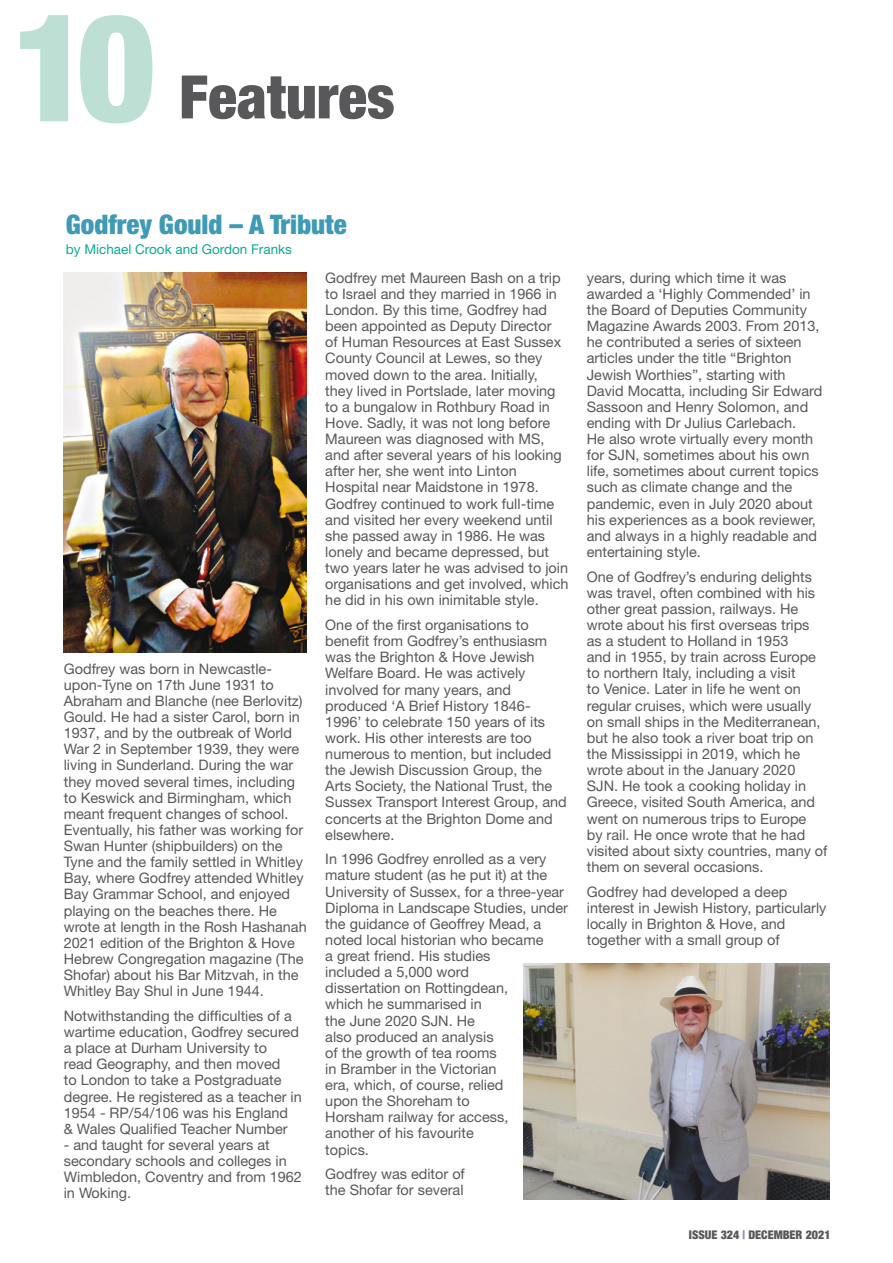
<style>
.page{position:relative;width:893px;height:1263px;background:#fff}
.page>*{position:absolute;margin:0;border:0;box-sizing:border-box;transform-origin:0 0}
.t1{font:900 condensed 150px "Helvetica Neue";color:#bee0d4}
.t2{font:900 condensed 60px "Helvetica Neue";color:#58585a}
.t3{font:900 condensed 27px "Helvetica Neue";color:#3e9ab6}
.t4{font:14.4px/16.2px "Helvetica Neue";color:#58585a}
.t5{font:13.5px "Helvetica Neue";color:#0aab91}
.t6{font:900 condensed 12px "Helvetica Neue";color:#58585a}
.s1{color:#9782b7}
</style>
<div class="page">
<img style="left:523px;top:963px;width:306px;height:236px">
<img style="left:64px;top:272px;width:242px;height:381px">
<h1 class="t1" style="left:13px;top:-25px;width:144px">10</h1>
<h2 class="t2" style="left:179px;top:60px;width:217px">Features</h2>
<h3 class="t3" style="left:66px;top:208px;width:282px">Godfrey Gould – A Tribute</h3>
<p class="t5" style="left:66px;top:241px;width:228px">by Michael Crook and Gordon Franks</p>
<p class="t4" style="left:64px;top:660px;width:244px">Godfrey was born in Newcastle&shy;upon-Tyne on 17th June 1931 to Abraham and Blanche (nee Berlovitz)<br>Gould. He had a sister Carol, born in 1937, and by the outbreak of World War 2 in September 1939, they were living in Sunderland. During the war they moved several times, including to Keswick and Birmingham, which meant frequent changes of school.<br>Eventually, his father was working for Swan Hunter (shipbuilders) on the Tyne and the family settled in Whitley Bay, where Godfrey attended Whitley Bay Grammar School, and enjoyed playing on the beaches there. He wrote at length in the Rosh Hashanah 2021 edition of the Brighton &amp; Hove Hebrew Congregation magazine (The Shofar) about his Bar Mitzvah, in the Whitley Bay Shul in June 1944.</p>
<p class="t4" style="left:64px;top:1007px;width:240px">Notwithstanding the difficulties of a wartime education, Godfrey secured a place at Durham University to<br>read Geography, and then moved<br>to London to take a Postgraduate degree. He registered as a teacher in 1954 - RP/54/106 was his England<br>&amp; Wales Qualified Teacher Number</p>
<p class="t4" style="left:64px;top:1136px;width:240px">- and taught for several years at secondary schools and colleges in<br>Wimbledon, Coventry and from 1962 in Woking.</p>
<p class="t4" style="left:325px;top:269px;width:245px">Godfrey met Maureen Bash on a trip to Israel and they married in 1966 in London. By this time, Godfrey had been appointed as Deputy Director<br>of Human Resources at East Sussex County Council at Lewes, so they moved down to the area. Initially, they lived in Portslade, later moving to a bungalow in Rothbury Road in Hove. Sadly, it was not long before Maureen was diagnosed with MS, and after several years of his looking after her, she went into Linton Hospital near Maidstone in 1978.<br>Godfrey continued to work full-time and visited her every weekend until she passed away in 1986. He was lonely and became depressed, but two years later he was advised to join organisations and get involved, which he did in his own inimitable style.</p>
<p class="t4" style="left:325px;top:617px;width:243px">One of the first organisations to benefit from Godfrey’s enthusiasm was the Brighton &amp; Hove Jewish<br>Welfare Board. He was actively involved for many years, and produced ‘A Brief History 1846-<br>1996’ to celebrate 150 years of its work. His other interests are too numerous to mention, but included the Jewish Discussion Group, the<br>Arts Society, the National Trust, the<br>Sussex Transport Interest Group, and concerts at the Brighton Dome and elsewhere.</p>
<p class="t4" style="left:325px;top:851px;width:244px">In 1996 Godfrey enrolled as a very mature student (as he put it) at the<br>University of Sussex, for a three-year<br>Diploma in Landscape Studies, under the guidance of Geoffrey Mead, a noted local historian who became<br>a great friend. His studies<br>included a 5,000 word<br>dissertation on Rottingdean,<br>which he summarised in<br>the June 2020 SJN. He<br>also produced an analysis<br>of the growth of tea rooms<br>in Bramber in the Victorian<br>era, which, of course, relied<br>upon the Shoreham to<br>Horsham railway for access,<br>another of his favourite<br>topics.</p>
<p class="t4" style="left:325px;top:1166px;width:141px">Godfrey was editor of the Shofar for several</p>
<p class="t4" style="left:587px;top:269px;width:237px">years, during which time it was awarded a ‘Highly Commended’ in the Board of Deputies Community<br>Magazine Awards 2003. From 2013, he contributed a series of sixteen articles under the title “Brighton<br>Jewish Worthies”, starting with<br>David Mocatta, including Sir Edward<br>Sassoon and Henry Solomon, and ending with Dr Julius Carlebach.<br>He also wrote virtually every month for SJN, sometimes about his own life, sometimes about current topics such as climate change and the pandemic, even in July 2020 about his experiences as a book reviewer, and always in a highly readable and entertaining style.</p>
<p class="t4" style="left:587px;top:568px;width:242px">One of Godfrey’s enduring delights was travel, often combined with his other great passion, railways. He wrote about his first overseas trips as a student to Holland in 1953<br>and in 1955, by train across Europe to northern Italy, including a visit<br>to Venice. Later in life he went on regular cruises, which were usually on small ships in the Mediterranean, but he also took a river boat trip on the Mississippi in 2019, which he wrote about in the January 2020<br>SJN. He took a cooking holiday in Greece, visited South America, and went on numerous trips to Europe<br>by rail. He once wrote that he had visited about sixty countries, many of them on several occasions.</p>
<p class="t4" style="left:587px;top:883px;width:241px">Godfrey had developed a deep interest in Jewish History, particularly locally in Brighton &amp; Hove, and together with a small group of</p>
<p class="t6" style="left:689px;top:1227px;width:143px">issue 324 <span class="s1">|</span> december 2021</p>
</div>
